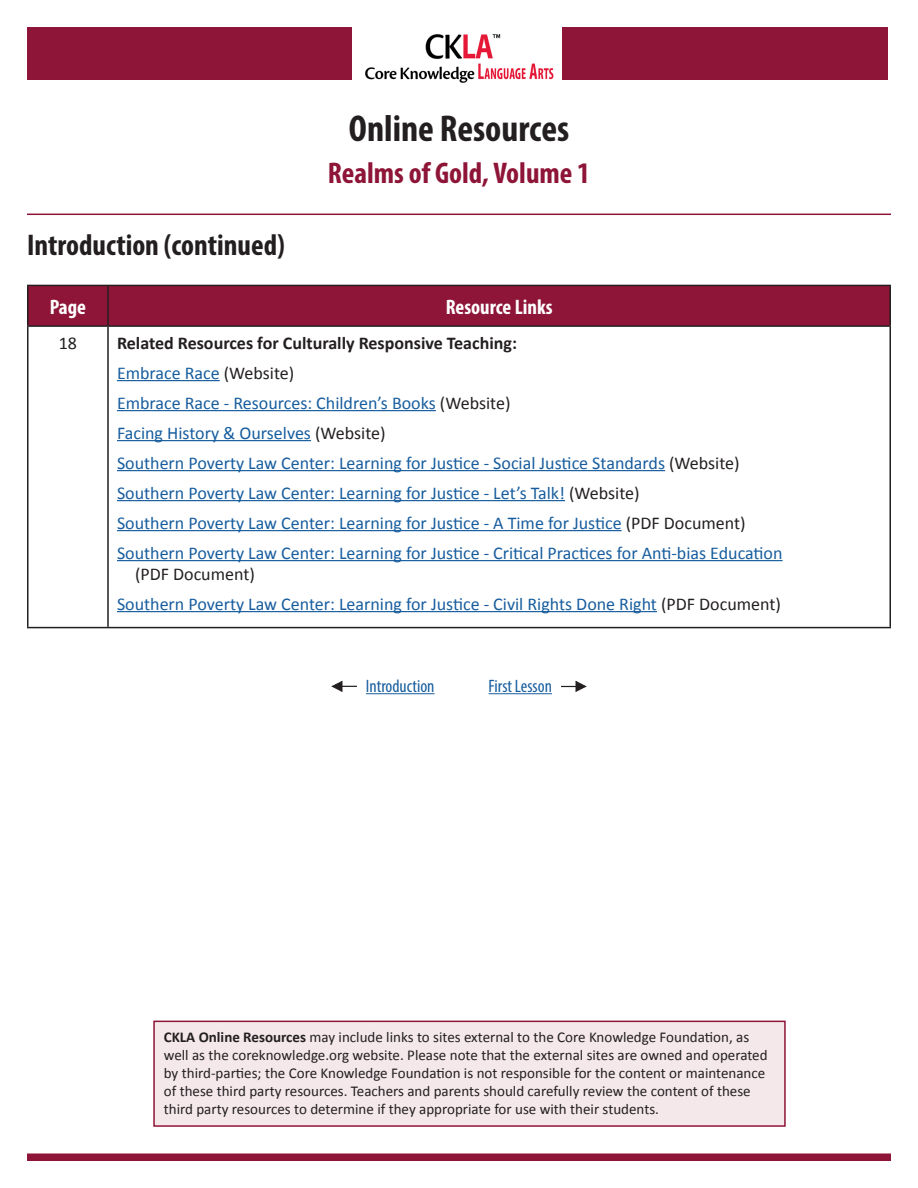
<style>
.page{position:relative;width:918px;height:1188px;background:#fff}
.page>*{position:absolute;margin:0;border:0;box-sizing:border-box;transform-origin:0 0}
.t1{font:700 condensed 37.5px "Myriad Pro";color:#231f20}
.t2{font:700 condensed 30px "Myriad Pro";color:#231f20}
.t3{font:700 condensed 30px "Myriad Pro";color:#8e1537}
.Table_Header{font:700 condensed 21px "Myriad Pro";color:#fff}
.Table_Text{font:18px/21px "Calibri";color:#175d9e}
.Table_Text_Header{font:700 18px "Calibri";color:#231f20}
.t4{font:condensed 18px "Myriad Pro";color:#175d9e}
.Table_Page_Number{font:18px "Calibri";color:#231f20}
.t5{font:15px/18px "Calibri";color:#231f20}
.s1{color:#231f20}
.s2{font-weight:700}
</style>
<div class="page">
<div style="left:27px;top:27px;width:326px;height:52px;background:#8e1537"></div>
<img style="left:365px;top:34px;width:198px;height:49px">
<div style="left:562px;top:27px;width:326px;height:52px;background:#8e1537"></div>
<div style="left:154px;top:1021px;width:631px;height:105px;background:#f4e8eb"></div>
<div style="left:153px;top:1021px;width:633px;height:106px;border:2px solid #8e1537"></div>
<div style="left:27px;top:1154px;width:864px;height:7px;background:#8e1537"></div>
<hr style="left:27px;top:214px;width:864px;height:1px;background:#8e1537">
<hr style="left:366px;top:693px;width:69px;height:1px;background:#175d9e">
<hr style="left:489px;top:693px;width:63px;height:1px;background:#175d9e">
<div style="left:28px;top:286px;width:862px;height:39px;background:#8e1537"></div>
<hr style="left:27px;top:285px;width:81px;height:1px;background:#231f20">
<hr style="left:27px;top:286px;width:1px;height:39px;background:#231f20">
<hr style="left:108px;top:285px;width:783px;height:1px;background:#231f20">
<hr style="left:107px;top:286px;width:2px;height:39px;background:#231f20">
<hr style="left:890px;top:286px;width:1px;height:39px;background:#231f20">
<hr style="left:27px;top:325px;width:81px;height:2px;background:#231f20">
<hr style="left:27px;top:327px;width:1px;height:300px;background:#231f20">
<hr style="left:108px;top:325px;width:783px;height:2px;background:#231f20">
<hr style="left:107px;top:327px;width:2px;height:300px;background:#231f20">
<hr style="left:890px;top:327px;width:1px;height:300px;background:#231f20">
<hr style="left:27px;top:627px;width:81px;height:1px;background:#231f20">
<hr style="left:108px;top:627px;width:783px;height:1px;background:#231f20">
<hr style="left:117px;top:380px;width:103px;height:1px;background:#175d9e">
<hr style="left:117px;top:410px;width:319px;height:1px;background:#175d9e">
<hr style="left:117px;top:440px;width:194px;height:1px;background:#175d9e">
<hr style="left:117px;top:470px;width:548px;height:1px;background:#175d9e">
<hr style="left:117px;top:500px;width:448px;height:1px;background:#175d9e">
<hr style="left:117px;top:530px;width:505px;height:1px;background:#175d9e">
<hr style="left:117px;top:560px;width:666px;height:1px;background:#175d9e">
<hr style="left:117px;top:611px;width:540px;height:1px;background:#175d9e">
<svg style="left:331px;top:680px;width:26px;height:12px"></svg>
<svg style="left:561px;top:680px;width:26px;height:12px"></svg>
<p class="t2" style="left:27px;top:226px;width:259px">Introduction (continued)</p>
<h1 class="t1" style="left:349px;top:105px;width:222px">Online Resources</h1>
<h2 class="t3" style="left:328px;top:154px;width:264px">Realms of Gold, Volume 1</h2>
<p class="Table_Header" style="left:50px;top:294px;width:38px">Page</p>
<p class="Table_Header" style="left:446px;top:294px;width:108px">Resource Links</p>
<p class="Table_Page_Number" style="left:59px;top:330px;width:20px">18</p>
<p class="Table_Text_Header" style="left:117px;top:330px;width:401px">Related Resources for Culturally Responsive Teaching:</p>
<p class="Table_Text" style="left:117px;top:362px;width:179px">Embrace Race <span class="s1">(Website)</span></p>
<p class="Table_Text" style="left:117px;top:392px;width:395px">Embrace Race - Resources: Children’s Books <span class="s1">(Website)</span></p>
<p class="Table_Text" style="left:117px;top:422px;width:270px">Facing History &amp; Ourselves <span class="s1">(Website)</span></p>
<p class="Table_Text" style="left:117px;top:452px;width:624px">Southern Poverty Law Center: Learning for Justice - Social Justice Standards <span class="s1">(Website)</span></p>
<p class="Table_Text" style="left:117px;top:482px;width:524px">Southern Poverty Law Center: Learning for Justice - Let’s Talk! <span class="s1">(Website)</span></p>
<p class="Table_Text" style="left:117px;top:512px;width:630px">Southern Poverty Law Center: Learning for Justice - A Time for Justice <span class="s1">(PDF Document)</span></p>
<p class="Table_Text" style="left:135px;top:542px;width:649px;text-indent:-18px">Southern Poverty Law Center: Learning for Justice - Critical Practices for Anti-bias Education <span class="s1">(PDF Document)</span></p>
<p class="Table_Text" style="left:117px;top:593px;width:666px">Southern Poverty Law Center: Learning for Justice - Civil Rights Done Right <span class="s1">(PDF Document)</span></p>
<p class="t4" style="left:366px;top:675px;width:70px">Introduction</p>
<p class="t4" style="left:489px;top:675px;width:65px">First Lesson</p>
<p class="t5" style="left:164px;top:1028px;width:605px"><span class="s2">CKLA Online Resources</span> may include links to sites external to the Core Knowledge Foundation, as well as the coreknowledge.org website. Please note that the external sites are owned and operated by third-parties; the Core Knowledge Foundation is not responsible for the content or maintenance of these third party resources. Teachers and parents should carefully review the content of these third party resources to determine if they appropriate for use with their students.</p>
</div>
